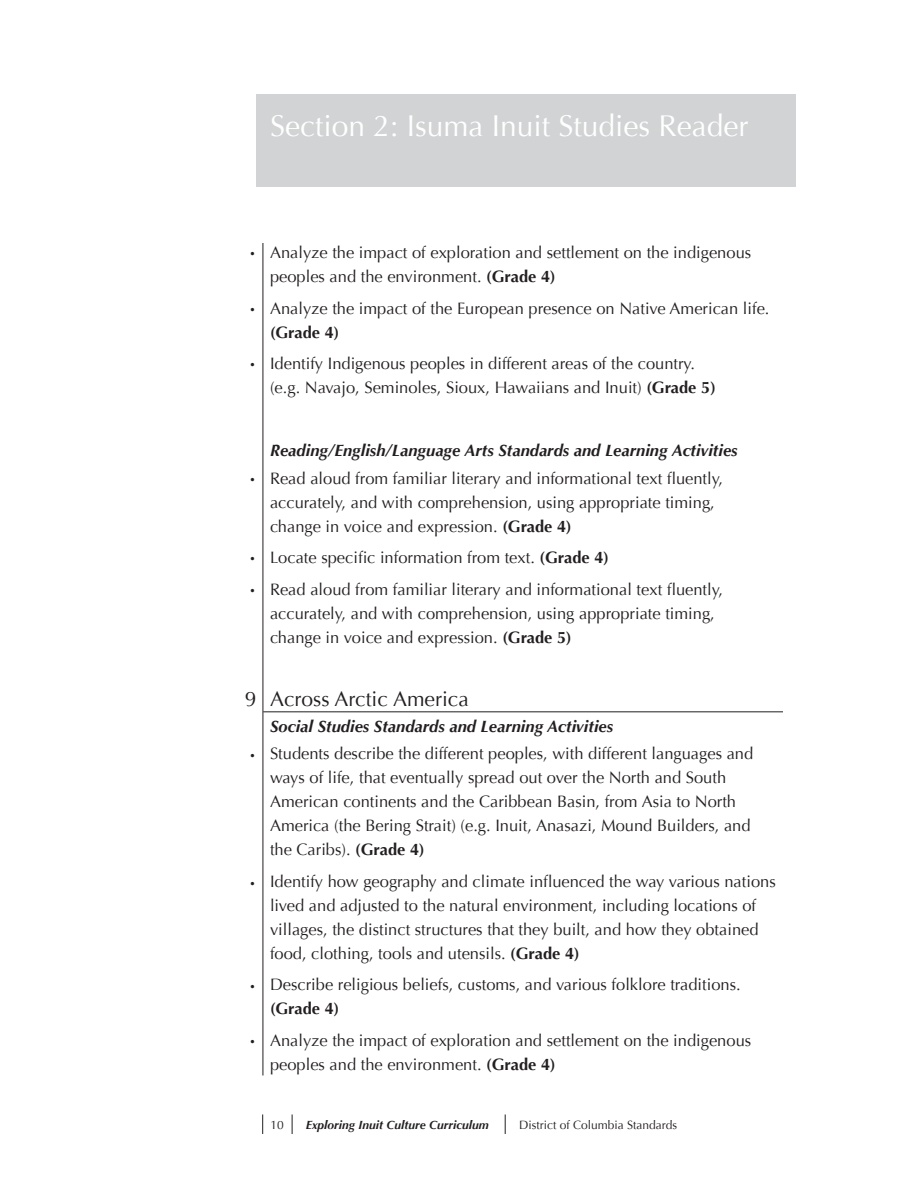
<style>
.page{position:relative;width:918px;height:1188px;background:#fff}
.page>*{position:absolute;margin:0;border:0;box-sizing:border-box;transform-origin:0 0}
.t1{font:30px "Optima";color:#fff}
.t2{font:27px/55.8px "Optima";color:#231f20}
.t3{font:21px "Optima";color:#231f20}
.t4{font:16.5px/24px "Optima";color:#231f20}
.t5{font:italic 700 16.5px "Optima";color:#231f20}
.t6{font:700 16.5px "Optima";color:#231f20}
.t7{font:italic 700 12px "Optima";color:#231f20}
.t8{font:12px "Optima";color:#231f20}
.s1{font-weight:700}
</style>
<div class="page">
<svg style="left:262px;top:1115px;width:1px;height:19px"></svg>
<svg style="left:505px;top:1115px;width:1px;height:19px"></svg>
<svg style="left:292px;top:1115px;width:1px;height:19px"></svg>
<div style="left:256px;top:94px;width:540px;height:94px;background:#d1d3d4"></div>
<hr style="left:263px;top:712px;width:520px;height:1px;background:#231f20">
<hr style="left:263px;top:243px;width:1px;height:833px;background:#231f20">
<h1 class="t1" style="left:270px;top:108px;width:480px">Section 2: Isuma Inuit Studies Reader</h1>
<h2 class="t2" style="left:249px;top:225px;width:9px;text-align:justify">· · ·</h2>
<p class="t4" style="left:270px;top:241px;width:483px">Analyze the impact of exploration and settlement on the indigenous peoples and the environment. <span class="s1">(Grade 4)</span></p>
<p class="t4" style="left:270px;top:296px;width:501px">Analyze the impact of the European presence on Native American life.</p>
<p class="t6" style="left:270px;top:323px;width:71px">(Grade 4)</p>
<p class="t4" style="left:270px;top:352px;width:447px">Identify Indigenous peoples in different areas of the country. (e.g. Navajo, Seminoles, Sioux, Hawaiians and Inuit) <span class="s1">(Grade 5)</span></p>
<h2 class="t2" style="left:249px;top:451px;width:9px">·</h2>
<h2 class="t2" style="left:249px;top:542px;width:9px;line-height:32.1px">· ·</h2>
<p class="t5" style="left:270px;top:441px;width:469px">Reading/English/Language Arts Standards and Learning Activities</p>
<p class="t4" style="left:270px;top:466px;width:455px">Read aloud from familiar literary and informational text fluently, accurately, and with comprehension, using appropriate timing, change in voice and expression. <span class="s1">(Grade 4)</span></p>
<p class="t4" style="left:270px;top:542px;width:455px;line-height:31.5px">Locate specific information from text. <span class="s1">(Grade 4)<br></span>Read aloud from familiar literary and informational text fluently,</p>
<p class="t4" style="left:270px;top:601px;width:446px">accurately, and with comprehension, using appropriate timing, change in voice and expression. <span class="s1">(Grade 5)</span></p>
<p class="t3" style="left:245px;top:686px;width:11px">9</p>
<h2 class="t2" style="left:249px;top:727px;width:9px">·</h2>
<h2 class="t2" style="left:249px;top:855px;width:9px">·</h2>
<h2 class="t2" style="left:249px;top:958px;width:9px">· ·</h2>
<p class="t3" style="left:270px;top:687px;width:200px">Across Arctic America</p>
<p class="t5" style="left:270px;top:717px;width:345px">Social Studies Standards and Learning Activities</p>
<p class="t4" style="left:270px;top:742px;width:485px">Students describe the different peoples, with different languages and ways of life, that eventually spread out over the North and South American continents and the Caribbean Basin, from Asia to North America (the Bering Strait) (e.g. Inuit, Anasazi, Mound Builders, and the Caribs). <span class="s1">(Grade 4)</span></p>
<p class="t4" style="left:270px;top:869px;width:507px">Identify how geography and climate influenced the way various nations lived and adjusted to the natural environment, including locations of villages, the distinct structures that they built, and how they obtained food, clothing, tools and utensils. <span class="s1">(Grade 4)</span></p>
<p class="t4" style="left:270px;top:973px;width:472px">Describe religious beliefs, customs, and various folklore traditions.</p>
<p class="t6" style="left:270px;top:999px;width:71px">(Grade 4)</p>
<p class="t4" style="left:270px;top:1029px;width:483px">Analyze the impact of exploration and settlement on the indigenous peoples and the environment. <span class="s1">(Grade 4)</span></p>
<p class="t8" style="left:271px;top:1118px;width:15px">10</p>
<p class="t7" style="left:306px;top:1118px;width:185px">Exploring Inuit Culture Curriculum</p>
<p class="t8" style="left:519px;top:1118px;width:160px">District of Columbia Standards</p>
</div>
